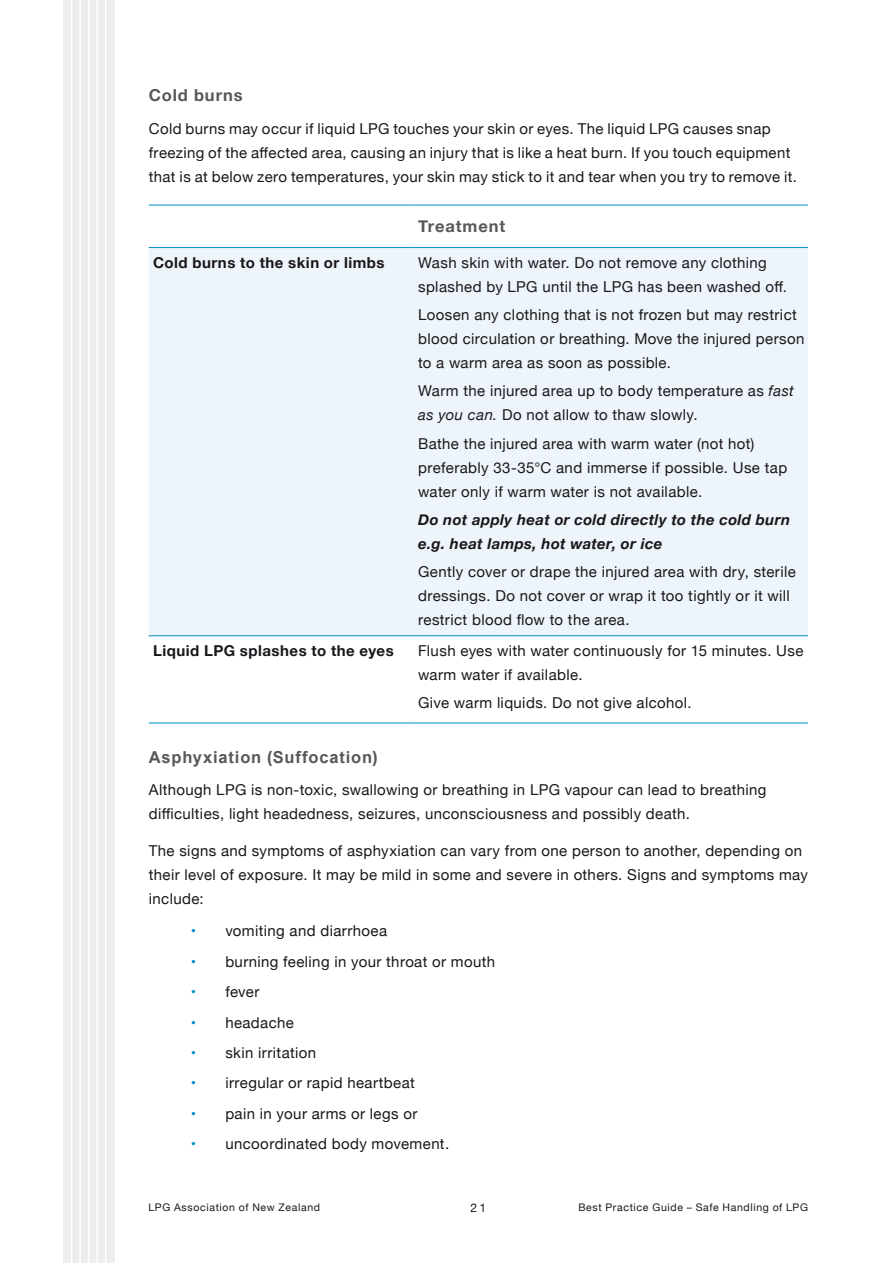
<style>
.page{position:relative;width:893px;height:1263px;background:#fff}
.page>*{position:absolute;margin:0;border:0;box-sizing:border-box;transform-origin:0 0}
.t1{font:700 16.5px "Arial";letter-spacing:.05em;color:#58585a}
.t2{font:700 16.5px "Helvetica Neue";letter-spacing:.055em;color:#58585a}
.t3{font:15px/24px "Helvetica Neue";letter-spacing:.025em;color:#1a171c}
.t4{font:italic 700 15px/24px "Helvetica Neue";letter-spacing:.025em;color:#1a171c}
.t5{font:700 15px "Helvetica Neue";letter-spacing:.035em;color:#1a171c}
.t6{font:12px "Helvetica Neue";color:#1a171c}
.t7{font:10.5px "Helvetica Neue";letter-spacing:.06em;color:#1a171c}
.s1{font-style:italic}
.s2{font-family:"Helvetica Neue"}
.s3{color:#008cc9}
</style>
<div class="page">
<div style="left:64px;top:0;width:51px;height:1263px;background:#ededee"></div>
<hr style="left:71px;top:0;width:1px;height:1263px;background:#fff">
<hr style="left:79px;top:0;width:2px;height:1263px;background:#fff">
<hr style="left:88px;top:0;width:1px;height:1263px;background:#fff">
<hr style="left:96px;top:0;width:2px;height:1263px;background:#fff">
<hr style="left:105px;top:0;width:1px;height:1263px;background:#fff">
<div style="left:149px;top:248px;width:659px;height:387px;background:#edf4fa"></div>
<hr style="left:149px;top:205px;width:263px;height:1px;background:#008cc9">
<hr style="left:412px;top:205px;width:396px;height:1px;background:#008cc9">
<hr style="left:149px;top:247px;width:263px;height:1px;background:#008cc9">
<hr style="left:412px;top:247px;width:396px;height:1px;background:#008cc9">
<hr style="left:149px;top:635px;width:263px;height:1px;background:#008cc9">
<hr style="left:412px;top:635px;width:396px;height:1px;background:#008cc9">
<hr style="left:149px;top:723px;width:263px;height:1px;background:#008cc9">
<hr style="left:412px;top:723px;width:396px;height:1px;background:#008cc9">
<p class="t2" style="left:149px;top:82px;width:95px">Cold burns</p>
<p class="t3" style="left:149px;top:117px;width:650px">Cold burns may occur if liquid LPG touches your skin or eyes. The liquid LPG causes snap freezing of the affected area, causing an injury that is like a heat burn. If you touch equipment that is at below zero temperatures, your skin may stick to it and tear when you try to remove it.</p>
<p class="t2" style="left:418px;top:213px;width:89px">Treatment</p>
<p class="t5" style="left:153px;top:251px;width:233px">Cold burns to the skin or limbs</p>
<p class="t3" style="left:418px;top:251px;width:370px">Wash skin with water. Do not remove any clothing splashed by LPG until the LPG has been washed off.</p>
<p class="t3" style="left:418px;top:304px;width:388px">Loosen any clothing that is not frozen but may restrict blood circulation or breathing. Move the injured person to a warm area as soon as possible.</p>
<p class="t3" style="left:418px;top:380px;width:377px">Warm the injured area up to body temperature as <span class="s1">fast as you can.</span> Do not allow to thaw slowly.</p>
<p class="t3" style="left:418px;top:432px;width:371px">Bathe the injured area with warm water (not hot) preferably 33-35°C and immerse if possible. Use tap water only if warm water is not available.</p>
<p class="t4" style="left:418px;top:508px;width:374px">Do not apply heat or cold directly to the cold burn e.g. heat lamps, hot water, or ice</p>
<p class="t3" style="left:418px;top:561px;width:379px">Gently cover or drape the injured area with dry, sterile dressings. Do not cover or wrap it too tightly or it will restrict blood flow to the area.</p>
<p class="t5" style="left:153px;top:639px;width:242px">Liquid LPG splashes to the eyes</p>
<p class="t3" style="left:418px;top:639px;width:387px">Flush eyes with water continuously for 15 minutes. Use warm water if available.</p>
<p class="t3" style="left:418px;top:692px;width:275px">Give warm liquids. Do not give alcohol.</p>
<p class="t1" style="left:149px;top:746px;width:230px">Asphyxiation <span class="s2">(</span>Suffocation<span class="s2">)</span></p>
<p class="t3" style="left:149px;top:779px;width:619px">Although LPG is non-toxic, swallowing or breathing in LPG vapour can lead to breathing difficulties, light headedness, seizures, unconsciousness and possibly death.</p>
<p class="t3" style="left:149px;top:839px;width:661px">The signs and symptoms of asphyxiation can vary from one person to another, depending on their level of exposure. It may be mild in some and severe in others. Signs and symptoms may include:</p>
<p class="t3" style="left:191px;top:920px;width:198px"><span class="s3">•</span> vomiting and diarrhoea</p>
<p class="t3" style="left:191px;top:950px;width:306px"><span class="s3">•</span> burning feeling in your throat or mouth</p>
<p class="t3" style="left:191px;top:981px;width:70px"><span class="s3">•</span> fever</p>
<p class="t3" style="left:191px;top:1011px;width:105px"><span class="s3">•</span> headache</p>
<p class="t3" style="left:191px;top:1041px;width:127px"><span class="s3">•</span> skin irritation</p>
<p class="t3" style="left:191px;top:1072px;width:226px"><span class="s3">•</span> irregular or rapid heartbeat</p>
<p class="t3" style="left:191px;top:1102px;width:228px"><span class="s3">•</span> pain in your arms or legs or</p>
<p class="t3" style="left:191px;top:1133px;width:260px"><span class="s3">•</span> uncoordinated body movement.</p>
<p class="t7" style="left:148px;top:1200px;width:173px">LPG Association of New Zealand</p>
<p class="t6" style="left:470px;top:1199px;width:17px">21</p>
<p class="t7" style="left:578px;top:1200px;width:231px">Best Practice Guide – Safe Handling of LPG</p>
</div>
